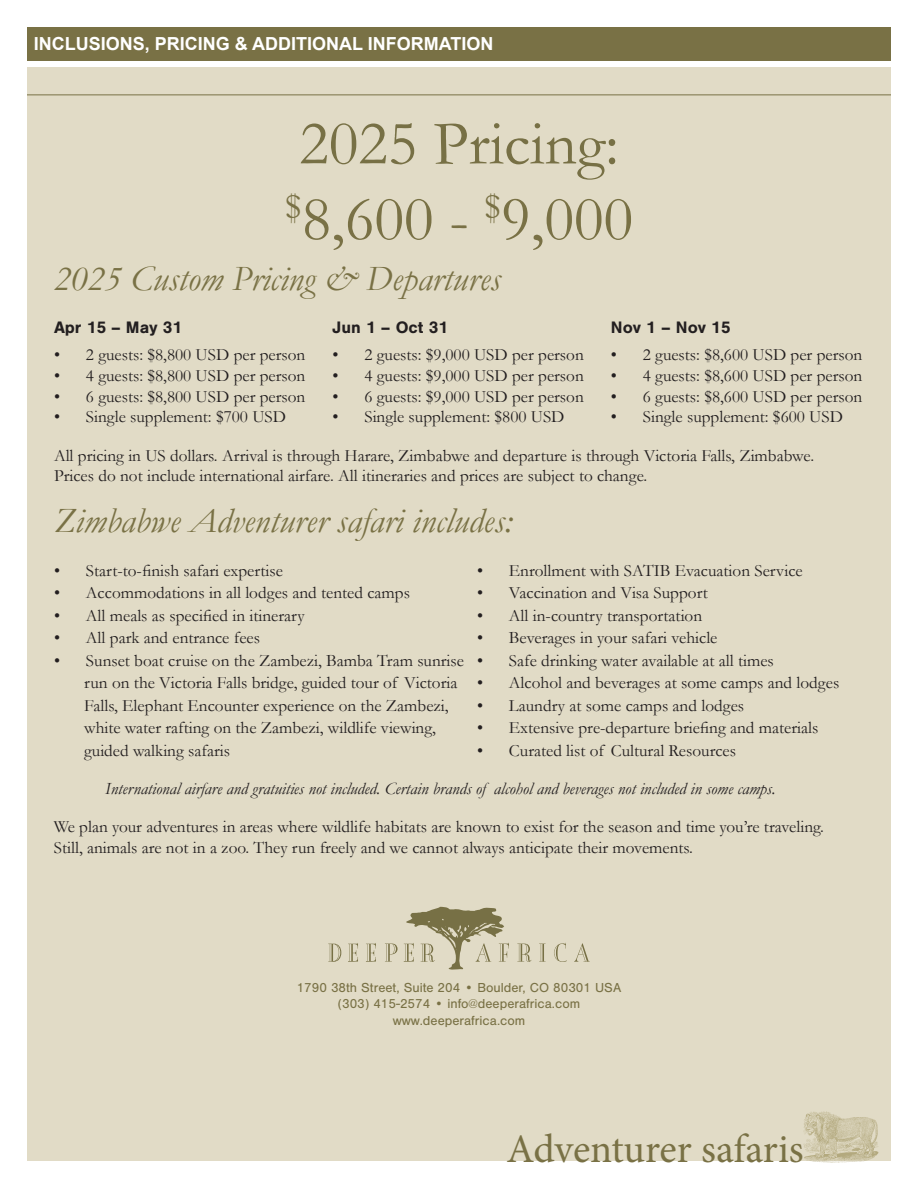
<style>
.page{position:relative;width:918px;height:1188px;background:#fff}
.page>*{position:absolute;margin:0;border:0;box-sizing:border-box;transform-origin:0 0}
.t1{font:63px "Garamond";color:#797145}
.t2{font:63px "Garamond";color:#777045}
.t3{font:40.5px "Minion Pro";letter-spacing:-.005em;color:#797145}
.t4{font:italic 36px "Garamond";color:#797145}
.t5{font:700 18px "Arial";color:#fff}
.t6{font:17.25px/22.5px "Garamond";color:#231f20}
.t7{font:italic 17.25px "Garamond";color:#231f20}
.t8{font:700 17.25px "Nimbus San";color:#231f20}
.t9{font:13.5px "Nimbus San";color:#797145}
</style>
<div class="page">
<div style="left:27px;top:68px;width:864px;height:1093px;background:#e1dbc6"></div>
<svg style="left:517px;top:944px;width:14px;height:18px"></svg>
<svg style="left:539px;top:944px;width:7px;height:18px"></svg>
<svg style="left:554px;top:943px;width:13px;height:19px"></svg>
<svg style="left:574px;top:943px;width:16px;height:19px"></svg>
<svg style="left:385px;top:944px;width:13px;height:18px"></svg>
<svg style="left:348px;top:943px;width:10px;height:19px"></svg>
<svg style="left:366px;top:943px;width:10px;height:19px"></svg>
<svg style="left:404px;top:907px;width:105px;height:63px"></svg>
<svg style="left:328px;top:944px;width:13px;height:18px"></svg>
<div style="left:27px;top:27px;width:864px;height:34px;background:#797145"></div>
<hr style="left:27px;top:94px;width:864px;height:1px;background:#797145">
<img style="left:803px;top:1111px;width:76px;height:51px">
<p class="t5" style="left:32px;top:29px;width:461px">INCLUSIONS, PRICING &amp; ADDITIONAL INFORMATION</p>
<p class="t5" style="left:34px;top:31px;width:461px">INCLUSIONS, PRICING &amp; ADDITIONAL INFORMATION</p>
<p class="t2" style="left:299px;top:101px;width:321px">2025 Pricing:</p>
<p class="t1" style="left:285px;top:177px;width:349px"><sup>$</sup>8,600 - <sup>$</sup>9,000</p>
<p class="t4" style="left:54px;top:254px;width:448px">2025 Custom Pricing &amp; Departures</p>
<p class="t8" style="left:54px;top:318px;width:130px">Apr 15 – May 31</p>
<p class="t8" style="left:332px;top:318px;width:117px">Jun 1 – Oct 31</p>
<p class="t8" style="left:611px;top:318px;width:121px">Nov 1 – Nov 15</p>
<p class="t6" style="left:54px;top:343px;width:253px">• 2 guests: $8,800 USD per person</p>
<p class="t6" style="left:54px;top:364px;width:253px">• 4 guests: $8,800 USD per person</p>
<p class="t6" style="left:54px;top:384px;width:253px">• 6 guests: $8,800 USD per person</p>
<p class="t6" style="left:54px;top:405px;width:234px">• Single supplement: $700 USD</p>
<p class="t6" style="left:332px;top:343px;width:253px">• 2 guests: $9,000 USD per person</p>
<p class="t6" style="left:332px;top:364px;width:253px">• 4 guests: $9,000 USD per person</p>
<p class="t6" style="left:332px;top:384px;width:253px">• 6 guests: $9,000 USD per person</p>
<p class="t6" style="left:332px;top:405px;width:234px">• Single supplement: $800 USD</p>
<p class="t6" style="left:611px;top:343px;width:253px">• 2 guests: $8,600 USD per person</p>
<p class="t6" style="left:611px;top:364px;width:253px">• 4 guests: $8,600 USD per person</p>
<p class="t6" style="left:611px;top:384px;width:253px">• 6 guests: $8,600 USD per person</p>
<p class="t6" style="left:611px;top:405px;width:234px">• Single supplement: $600 USD</p>
<p class="t6" style="left:54px;top:444px;width:762px;line-height:20.7px">All pricing in US dollars. Arrival is through Harare, Zimbabwe and departure is through Victoria Falls, Zimbabwe.<br>Prices do not include international airfare. All itineraries and prices are subject to change.</p>
<p class="t4" style="left:54px;top:496px;width:460px">Zimbabwe Adventurer safari includes:</p>
<p class="t6" style="left:54px;top:558px;width:231px">• Start-to-finish safari expertise</p>
<p class="t6" style="left:54px;top:581px;width:358px">• Accommodations in all lodges and tented camps</p>
<p class="t6" style="left:54px;top:603px;width:252px">• All meals as specified in itinerary</p>
<p class="t6" style="left:54px;top:626px;width:208px">• All park and entrance fees</p>
<p class="t6" style="left:84px;top:648px;width:381px;text-indent:-30px">• Sunset boat cruise on the Zambezi, Bamba Tram sunrise run on the Victoria Falls bridge, guided tour of Victoria Falls, Elephant Encounter experience on the Zambezi, white water rafting on the Zambezi, wildlife viewing,</p>
<p class="t6" style="left:84px;top:738px;width:147px">guided walking safaris</p>
<p class="t6" style="left:477px;top:558px;width:327px">• Enrollment with SATIB Evacuation Service</p>
<p class="t6" style="left:477px;top:581px;width:232px">• Vaccination and Visa Support</p>
<p class="t6" style="left:477px;top:603px;width:227px">• All in-country transportation</p>
<p class="t6" style="left:477px;top:626px;width:242px">• Beverages in your safari vehicle</p>
<p class="t6" style="left:477px;top:648px;width:298px">• Safe drinking water available at all times</p>
<p class="t6" style="left:477px;top:671px;width:364px">• Alcohol and beverages at some camps and lodges</p>
<p class="t6" style="left:477px;top:693px;width:269px">• Laundry at some camps and lodges</p>
<p class="t6" style="left:477px;top:716px;width:343px">• Extensive pre-departure briefing and materials</p>
<p class="t6" style="left:477px;top:738px;width:261px">• Curated list of Cultural Resources</p>
<p class="t7" style="left:105px;top:777px;width:672px">International airfare and gratuities not included. Certain brands of alcohol and beverages not included in some camps.</p>
<p class="t6" style="left:54px;top:816px;width:772px;line-height:20.7px">We plan your adventures in areas where wildlife habitats are known to exist for the season and time you’re traveling.<br>Still, animals are not in a zoo. They run freely and we cannot always anticipate their movements.</p>
<p class="t9" style="left:297px;top:980px;width:326px">1790 38th Street, Suite 204 • Boulder, CO 80301 USA</p>
<p class="t9" style="left:338px;top:996px;width:244px">(303) 415-2574 • info@deeperafrica.com</p>
<p class="t9" style="left:393px;top:1013px;width:134px">www.deeperafrica.com</p>
<p class="t3" style="left:507px;top:1122px;width:299px">Adventurer safaris</p>
</div>
